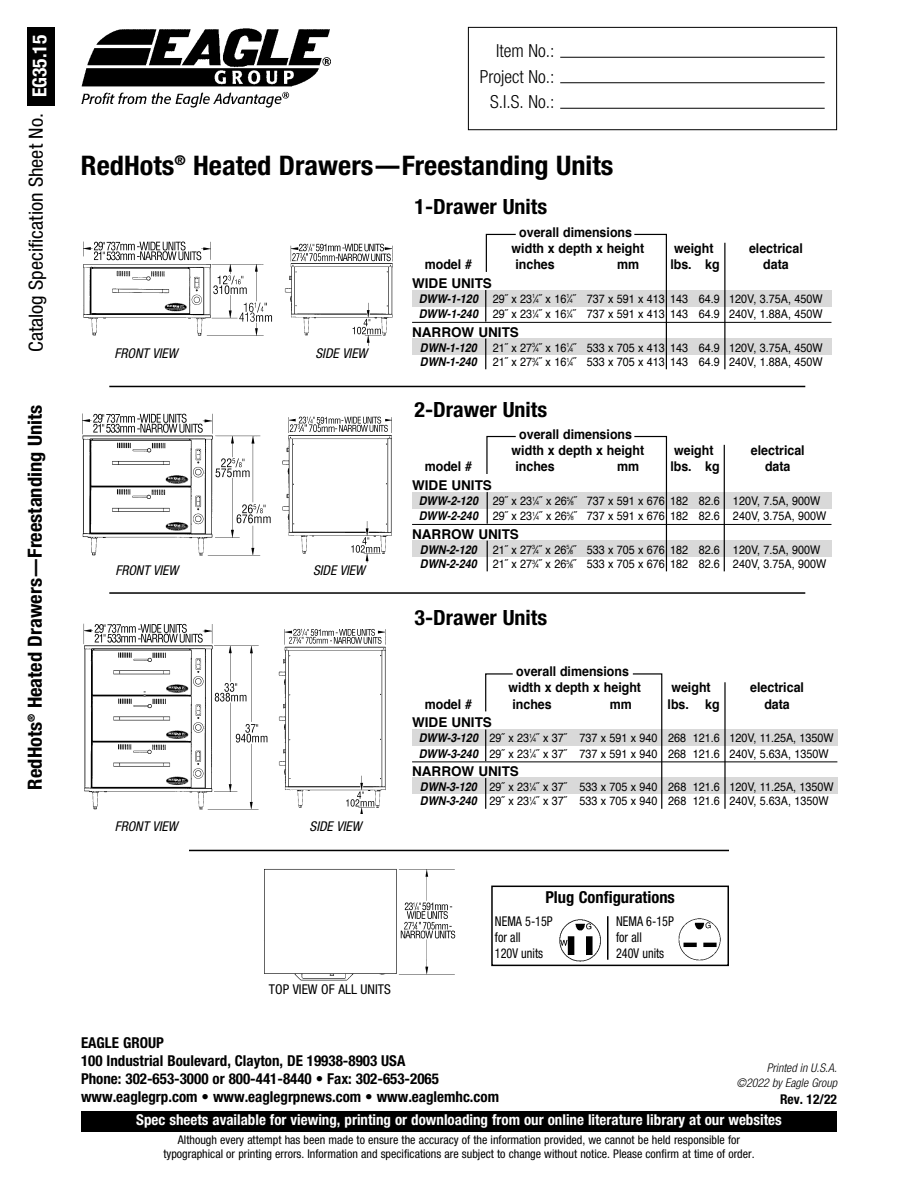
<style>
.page{position:relative;width:918px;height:1188px;background:#fff}
.page>*{position:absolute;margin:0;border:0;box-sizing:border-box;transform-origin:0 0}
.t1{font:700 condensed 27px "Helvetica Neue LT Pro";color:#000;scale:1.05 1}
.t2{font:700 condensed 21px "Helvetica Neue LT Pro";color:#000;scale:1.05 1}
.t3{font:700 condensed 19.5px "Helvetica Neue LT Pro";color:#000;scale:1.05 1}
.t4{font:condensed 19.5px "Helvetica Neue LT Pro";color:#000;scale:1.05 1}
.t5{font:300 condensed 18px/25.5px "Helvetica Neue LT Pro";color:#000;text-align:right}
.t6{font:700 condensed 16.5px "Helvetica Neue LT Pro";color:#000}
.t7{font:700 condensed 15px/18px "Helvetica Neue LT Pro";color:#000}
.t8{font:700 condensed 15px "Helvetica Neue LT Pro";color:#fff}
.t9{font:700 13.5px/16.2px "Helvetica";color:#000;text-align:center;scale:.92 1}
.t10{font:700 13.5px "Helvetica";color:#000}
.t11{font:italic condensed 13.5px "Helvetica Neue LT Pro";color:#000}
.t12{font:condensed 13.5px/16.2px "Helvetica Neue LT Pro";color:#000;scale:.9 1}
.t13{font:condensed 13.5px "Helvetica Neue LT Pro";color:#000}
.t14{font:700 condensed 13.5px "Helvetica Neue LT Pro";color:#000}
.t15{font:12px/15.6px "Helvetica";color:#000;scale:.9 1}
.t16{font:condensed 12px/13.5px "Helvetica Neue LT Pro";color:#000;text-align:center}
.t17{font:italic 700 12px "Helvetica";color:#000;scale:.9 1}
.t18{font:italic 300 condensed 12px/14.4px "Helvetica Neue LT Pro";color:#000;text-align:right}
.s1{font-weight:700;color:#fff}
.s2{font-weight:700;font-style:italic}
.s3{font-size:6px}
</style>
<div class="page">
<div style="left:81px;top:1111px;width:756px;height:21px;background:#000"></div>
<img style="left:81px;top:28px;width:250px;height:79px">
<div style="left:27px;top:27px;width:28px;height:78px;background:#000"></div>
<div style="left:468px;top:27px;width:369px;height:103px;border:1px solid #000"></div>
<hr style="left:560px;top:82px;width:265px;height:1px;background:#000">
<hr style="left:560px;top:57px;width:265px;height:1px;background:#000">
<hr style="left:560px;top:108px;width:265px;height:1px;background:#000">
<img style="left:278px;top:628px;width:108px;height:186px">
<img style="left:83px;top:623px;width:185px;height:187px">
<img style="left:282px;top:416px;width:110px;height:147px">
<img style="left:82px;top:413px;width:189px;height:143px">
<img style="left:284px;top:243px;width:109px;height:103px">
<img style="left:83px;top:241px;width:190px;height:95px">
<hr style="left:109px;top:386px;width:696px;height:1px;background:#000">
<hr style="left:109px;top:592px;width:696px;height:2px;background:#000">
<hr style="left:189px;top:850px;width:540px;height:1px;background:#000">
<div style="left:491px;top:886px;width:238px;height:80px;border:2px solid #000"></div>
<img style="left:679px;top:919px;width:42px;height:42px">
<img style="left:264px;top:869px;width:192px;height:112px">
<hr style="left:607px;top:916px;width:2px;height:44px;background:#000">
<img style="left:559px;top:919px;width:42px;height:42px">
<div style="left:412px;top:290px;width:419px;height:16px;background:#d9d9d9"></div>
<div style="left:412px;top:338px;width:419px;height:17px;background:#d9d9d9"></div>
<hr style="left:412px;top:322px;width:419px;height:1px;background:#000">
<hr style="left:485px;top:339px;width:1px;height:30px;background:#000">
<hr style="left:485px;top:290px;width:1px;height:32px;background:#000">
<svg style="left:485px;top:233px;width:31px;height:39px"></svg>
<svg style="left:633px;top:233px;width:35px;height:137px"></svg>
<hr style="left:724px;top:243px;width:1px;height:126px;background:#000">
<div style="left:412px;top:492px;width:419px;height:16px;background:#d9d9d9"></div>
<div style="left:412px;top:540px;width:419px;height:17px;background:#d9d9d9"></div>
<hr style="left:412px;top:524px;width:419px;height:1px;background:#000">
<hr style="left:487px;top:541px;width:1px;height:30px;background:#000">
<hr style="left:487px;top:492px;width:1px;height:32px;background:#000">
<svg style="left:486px;top:435px;width:30px;height:39px"></svg>
<svg style="left:633px;top:435px;width:35px;height:137px"></svg>
<hr style="left:724px;top:445px;width:1px;height:126px;background:#000">
<div style="left:412px;top:729px;width:425px;height:17px;background:#d9d9d9"></div>
<div style="left:412px;top:778px;width:425px;height:16px;background:#d9d9d9"></div>
<hr style="left:412px;top:762px;width:425px;height:1px;background:#000">
<hr style="left:485px;top:778px;width:1px;height:31px;background:#000">
<hr style="left:485px;top:730px;width:1px;height:31px;background:#000">
<svg style="left:485px;top:673px;width:28px;height:39px"></svg>
<svg style="left:632px;top:673px;width:31px;height:136px"></svg>
<hr style="left:724px;top:682px;width:2px;height:127px;background:#000">
<h3 class="t4" style="left:29px;top:352px;width:303px;rotate:-90deg">Catalog Specification Sheet No. <span class="s1">EG35.15</span></h3>
<h3 class="t3" style="left:28px;top:790px;width:368px;rotate:-90deg">RedHots<sup>®</sup> Heated Drawers—Freestanding Units</h3>
<h3 class="t5" style="left:480px;top:39px;width:76px">Item No.:<br>Project No.:<br>S.I.S. No.:</h3>
<h1 class="t1" style="left:81px;top:155px;width:509px">RedHots<sup>®</sup> Heated Drawers—Freestanding Units</h1>
<p class="t11" style="left:115px;top:345px;width:64px">FRONT VIEW</p>
<p class="t11" style="left:316px;top:345px;width:53px">SIDE VIEW</p>
<p class="t11" style="left:115px;top:563px;width:64px">FRONT VIEW</p>
<p class="t11" style="left:313px;top:563px;width:53px">SIDE VIEW</p>
<p class="t11" style="left:115px;top:819px;width:64px">FRONT VIEW</p>
<p class="t11" style="left:310px;top:819px;width:53px">SIDE VIEW</p>
<h2 class="t2" style="left:414px;top:199px;width:128px">1-Drawer Units</h2>
<p class="t9" style="left:512px;top:225px;width:146px">overall dimensions width x depth x height</p>
<p class="t9" style="left:674px;top:241px;width:44px">weight</p>
<p class="t9" style="left:749px;top:241px;width:60px">electrical</p>
<p class="t9" style="left:425px;top:257px;width:53px">model #</p>
<p class="t9" style="left:515px;top:257px;width:44px">inches</p>
<p class="t9" style="left:617px;top:257px;width:26px">mm</p>
<p class="t9" style="left:670px;top:257px;width:55px">lbs. kg</p>
<p class="t9" style="left:763px;top:257px;width:29px">data</p>
<p class="t10" style="left:412px;top:277px;width:81px">WIDE UNITS</p>
<p class="t15" style="left:419px;top:292px;width:450px"><span class="s2">DWW-1-120</span> 29˝ x 23<sup>1</sup>⁄<span class="s3">4</span>˝ x 16<sup>1</sup>⁄<span class="s3">4</span>˝ 737 x 591 x 413 143 64.9 120V, 3.75A, 450W<br><span class="s2">DWW-1-240</span> 29˝ x 23<sup>1</sup>⁄<span class="s3">4</span>˝ x 16<sup>1</sup>⁄<span class="s3">4</span>˝ 737 x 591 x 413 143 64.9 240V, 1.88A, 450W</p>
<p class="t10" style="left:412px;top:326px;width:108px">NARROW UNITS</p>
<p class="t17" style="left:420px;top:342px;width:65px">DWN-1-120</p>
<p class="t15" style="left:493px;top:341px;width:368px">21˝ x 27<sup>3</sup>⁄<span class="s3">4</span>˝ x 16<sup>1</sup>⁄<span class="s3">4</span>˝ 533 x 705 x 413 143 64.9 120V, 3.75A, 450W</p>
<p class="t17" style="left:420px;top:357px;width:65px">DWN-1-240</p>
<p class="t15" style="left:493px;top:355px;width:368px">21˝ x 27<sup>3</sup>⁄<span class="s3">4</span>˝ x 16<sup>1</sup>⁄<span class="s3">4</span>˝ 533 x 705 x 413 143 64.9 240V, 1.88A, 450W</p>
<h2 class="t2" style="left:414px;top:402px;width:128px">2-Drawer Units</h2>
<p class="t9" style="left:512px;top:427px;width:146px">overall dimensions width x depth x height</p>
<p class="t9" style="left:674px;top:443px;width:44px">weight</p>
<p class="t9" style="left:751px;top:443px;width:60px">electrical</p>
<p class="t9" style="left:425px;top:460px;width:53px">model #</p>
<p class="t9" style="left:515px;top:460px;width:44px">inches</p>
<p class="t9" style="left:617px;top:460px;width:26px">mm</p>
<p class="t9" style="left:670px;top:460px;width:55px">lbs. kg</p>
<p class="t9" style="left:765px;top:460px;width:29px">data</p>
<p class="t10" style="left:412px;top:479px;width:81px">WIDE UNITS</p>
<p class="t15" style="left:419px;top:494px;width:454px"><span class="s2">DWW-2-120</span> 29˝ x 23<sup>1</sup>⁄<span class="s3">4</span>˝ x 26<sup>5</sup>⁄<span class="s3">8</span>˝ 737 x 591 x 676 182 82.6 120V, 7.5A, 900W<br><span class="s2">DWW-2-240</span> 29˝ x 23<sup>1</sup>⁄<span class="s3">4</span>˝ x 26<sup>5</sup>⁄<span class="s3">8</span>˝ 737 x 591 x 676 182 82.6 240V, 3.75A, 900W</p>
<p class="t10" style="left:412px;top:528px;width:108px">NARROW UNITS</p>
<p class="t17" style="left:420px;top:544px;width:65px">DWN-2-120</p>
<p class="t15" style="left:493px;top:543px;width:365px">21˝ x 27<sup>3</sup>⁄<span class="s3">4</span>˝ x 26<sup>5</sup>⁄<span class="s3">8</span>˝ 533 x 705 x 676 182 82.6 120V, 7.5A, 900W</p>
<p class="t17" style="left:420px;top:559px;width:65px">DWN-2-240</p>
<p class="t15" style="left:493px;top:557px;width:372px">21˝ x 27<sup>3</sup>⁄<span class="s3">4</span>˝ x 26<sup>5</sup>⁄<span class="s3">8</span>˝ 533 x 705 x 676 182 82.6 240V, 3.75A, 900W</p>
<h2 class="t2" style="left:414px;top:610px;width:128px">3-Drawer Units</h2>
<p class="t9" style="left:509px;top:665px;width:146px">overall dimensions width x depth x height</p>
<p class="t9" style="left:671px;top:681px;width:44px">weight</p>
<p class="t9" style="left:750px;top:681px;width:60px">electrical</p>
<p class="t9" style="left:425px;top:697px;width:53px">model #</p>
<p class="t9" style="left:512px;top:697px;width:44px">inches</p>
<p class="t9" style="left:610px;top:697px;width:26px">mm</p>
<p class="t9" style="left:668px;top:697px;width:58px">lbs. kg</p>
<p class="t9" style="left:764px;top:697px;width:29px">data</p>
<p class="t10" style="left:412px;top:717px;width:81px">WIDE UNITS</p>
<p class="t15" style="left:419px;top:731px;width:463px"><span class="s2">DWW-3-120</span> 29˝ x 23<sup>1</sup>⁄<span class="s3">4</span>˝ x 37˝ 737 x 591 x 940 268 121.6 120V, 11.25A, 1350W<br><span class="s2">DWW-3-240</span> 29˝ x 23<sup>1</sup>⁄<span class="s3">4</span>˝ x 37˝ 737 x 591 x 940 268 121.6 240V, 5.63A, 1350W</p>
<p class="t10" style="left:412px;top:766px;width:108px">NARROW UNITS</p>
<p class="t15" style="left:420px;top:781px;width:461px;line-height:14.4px"><span class="s2">DWN-3-120</span> 29˝ x 23<sup>1</sup>⁄<span class="s3">4</span>˝ x 37˝ 533 x 705 x 940 268 121.6 120V, 11.25A, 1350W<br><span class="s2">DWN-3-240</span> 29˝ x 23<sup>1</sup>⁄<span class="s3">4</span>˝ x 37˝ 533 x 705 x 940 268 121.6 240V, 5.63A, 1350W</p>
<p class="t13" style="left:269px;top:984px;width:123px">TOP VIEW OF ALL UNITS</p>
<h3 class="t6" style="left:545px;top:891px;width:131px">Plug Configurations</h3>
<p class="t12" style="left:495px;top:914px;width:66px">NEMA 5-15P for all<br>120V units</p>
<p class="t12" style="left:616px;top:914px;width:66px">NEMA 6-15P for all<br>240V units</p>
<p class="t7" style="left:81px;top:1035px;width:420px">EAGLE GROUP<br>100 Industrial Boulevard, Clayton, DE 19938-8903 USA<br>Phone: 302-653-3000 or 800-441-8440 • Fax: 302-653-2065 www.eaglegrp.com • www.eaglegrpnews.com • www.eaglemhc.com</p>
<p class="t8" style="left:136px;top:1114px;width:647px">Spec sheets available for viewing, printing or downloading from our online literature library at our websites</p>
<p class="t16" style="left:163px;top:1134px;width:593px">Although every attempt has been made to ensure the accuracy of the information provided, we cannot be held responsible for typographical or printing errors. Information and specifications are subject to change without notice. Please confirm at time of order.</p>
<p class="t18" style="left:736px;top:1062px;width:102px">Printed in U.S.A. ©2022 by Eagle Group</p>
<p class="t14" style="left:780px;top:1094px;width:58px">Rev. 12/22</p>
</div>
